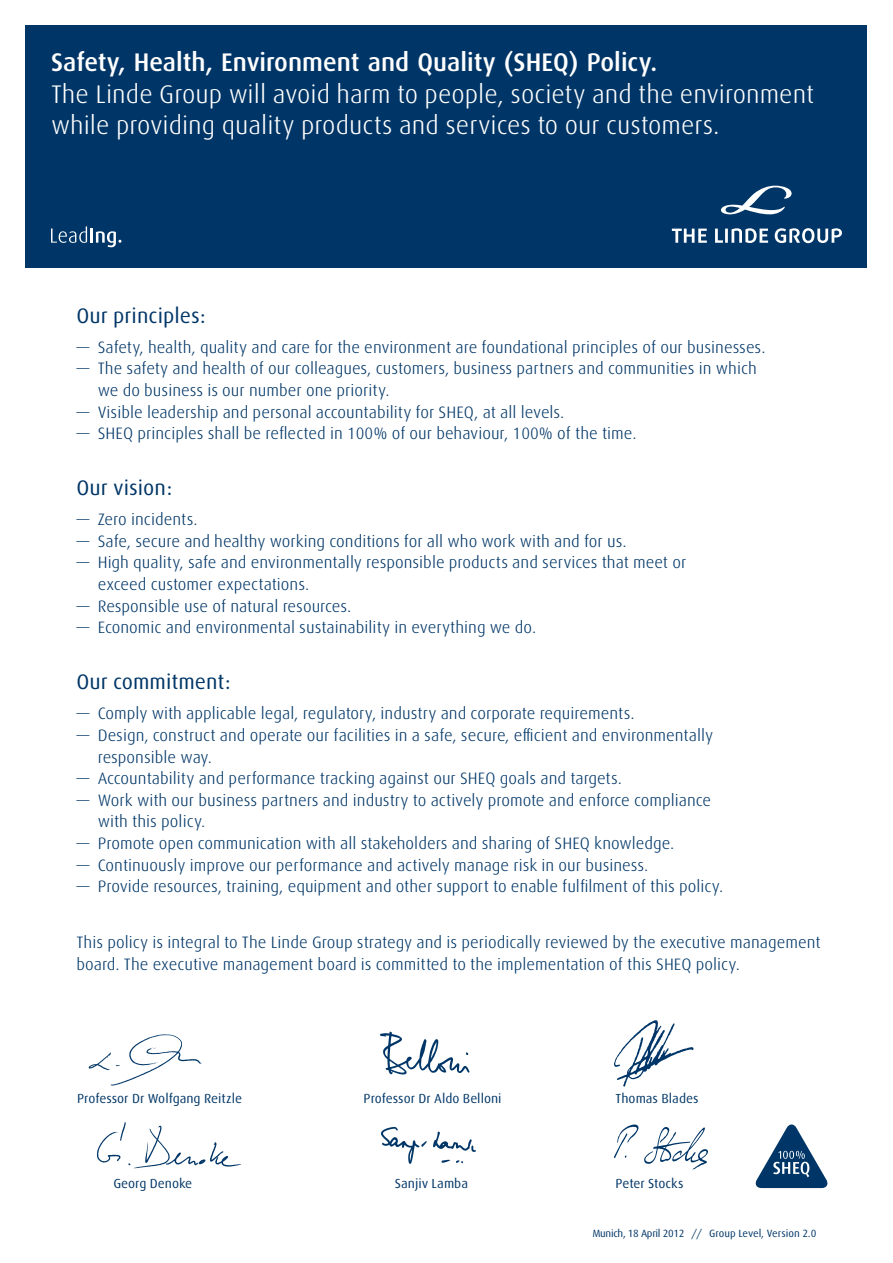
<style>
.page{position:relative;width:893px;height:1263px;background:#fff}
.page>*{position:absolute;margin:0;border:0;box-sizing:border-box;transform-origin:0 0}
.t1{font:300 25.5px/31.5px "Linde Dax Global";color:#fff}
.t2{font:500 25.5px "Linde Dax Global";color:#fff}
.t3{font:21px "Linde Dax Global";color:#003667}
.t4{font:300 16.5px/21.6px "Linde Dax Global";color:#003667}
.t5{font:13.2px "Linde Dax Global";color:#003667}
.t6{font:10.5px "Linde Dax Global";letter-spacing:-.03em;color:#003667}
</style>
<div class="page">
<div style="left:26px;top:26px;width:841px;height:242px;background:#003667"></div>
<svg style="left:672px;top:186px;width:170px;height:57px"></svg>
<hr style="left:90px;top:228px;width:3px;height:15px;background:#fff">
<svg style="left:96px;top:231px;width:25px;height:16px"></svg>
<svg style="left:51px;top:226px;width:36px;height:17px"></svg>
<svg style="left:755px;top:1124px;width:73px;height:64px"></svg>
<svg style="left:614px;top:1020px;width:80px;height:66px"></svg>
<img style="left:88px;top:1034px;width:114px;height:52px">
<img style="left:380px;top:1031px;width:90px;height:44px">
<img style="left:382px;top:1127px;width:94px;height:37px">
<img style="left:96px;top:1122px;width:145px;height:47px">
<svg style="left:614px;top:1124px;width:94px;height:45px"></svg>
<h1 class="t2" style="left:51px;top:47px;width:608px">Safety, Health, Environment and Quality (SHEQ) Policy.</h1>
<h1 class="t1" style="left:51px;top:78px;width:765px">The Linde Group will avoid harm to people, society and the environment while providing quality products and services to our customers.</h1>
<p class="t3" style="left:77px;top:303px;width:131px">Our principles:</p>
<p class="t4" style="left:77px;top:336px;width:691px">— Safety, health, quality and care for the environment are foundational principles of our businesses.</p>
<p class="t4" style="left:98px;top:358px;width:661px;text-indent:-21px">— The safety and health of our colleagues, customers, business partners and communities in which we do business is our number one priority.</p>
<p class="t4" style="left:77px;top:401px;width:489px">— Visible leadership and personal accountability for SHEQ, at all levels.</p>
<p class="t4" style="left:77px;top:423px;width:561px">— SHEQ principles shall be reflected in 100% of our behaviour, 100% of the time.</p>
<p class="t3" style="left:77px;top:476px;width:97px">Our vision:</p>
<p class="t4" style="left:77px;top:509px;width:123px">— Zero incidents.</p>
<p class="t4" style="left:77px;top:530px;width:552px">— Safe, secure and healthy working conditions for all who work with and for us.</p>
<p class="t4" style="left:98px;top:552px;width:590px;text-indent:-21px">— High quality, safe and environmentally responsible products and services that meet or exceed customer expectations.</p>
<p class="t4" style="left:77px;top:595px;width:276px">— Responsible use of natural resources.</p>
<p class="t4" style="left:77px;top:617px;width:461px">— Economic and environmental sustainability in everything we do.</p>
<p class="t3" style="left:77px;top:670px;width:156px">Our commitment:</p>
<p class="t4" style="left:77px;top:703px;width:560px">— Comply with applicable legal, regulatory, industry and corporate requirements.</p>
<p class="t4" style="left:98px;top:724px;width:617px;text-indent:-21px">— Design, construct and operate our facilities in a safe, secure, efficient and environmentally responsible way.</p>
<p class="t4" style="left:77px;top:768px;width:547px">— Accountability and performance tracking against our SHEQ goals and targets.</p>
<p class="t4" style="left:98px;top:789px;width:615px;text-indent:-21px">— Work with our business partners and industry to actively promote and enforce compliance with this policy.</p>
<p class="t4" style="left:77px;top:832px;width:599px">— Promote open communication with all stakeholders and sharing of SHEQ knowledge.</p>
<p class="t4" style="left:77px;top:854px;width:573px">— Continuously improve our performance and actively manage risk in our business.</p>
<p class="t4" style="left:77px;top:876px;width:648px">— Provide resources, training, equipment and other support to enable fulfilment of this policy.</p>
<p class="t4" style="left:77px;top:932px;width:746px">This policy is integral to The Linde Group strategy and is periodically reviewed by the executive management board. The executive management board is committed to the implementation of this SHEQ policy.</p>
<p class="t5" style="left:77px;top:1090px;width:167px">Professor Dr Wolfgang Reitzle</p>
<p class="t5" style="left:364px;top:1090px;width:140px">Professor Dr Aldo Belloni</p>
<p class="t5" style="left:616px;top:1090px;width:84px">Thomas Blades</p>
<p class="t5" style="left:113px;top:1176px;width:81px">Georg Denoke</p>
<p class="t5" style="left:395px;top:1176px;width:75px">Sanjiv Lamba</p>
<p class="t5" style="left:616px;top:1176px;width:69px">Peter Stocks</p>
<p class="t6" style="left:592px;top:1227px;width:226px">Munich, 18 April 2012 // Group Level, Version 2.0</p>
</div>
